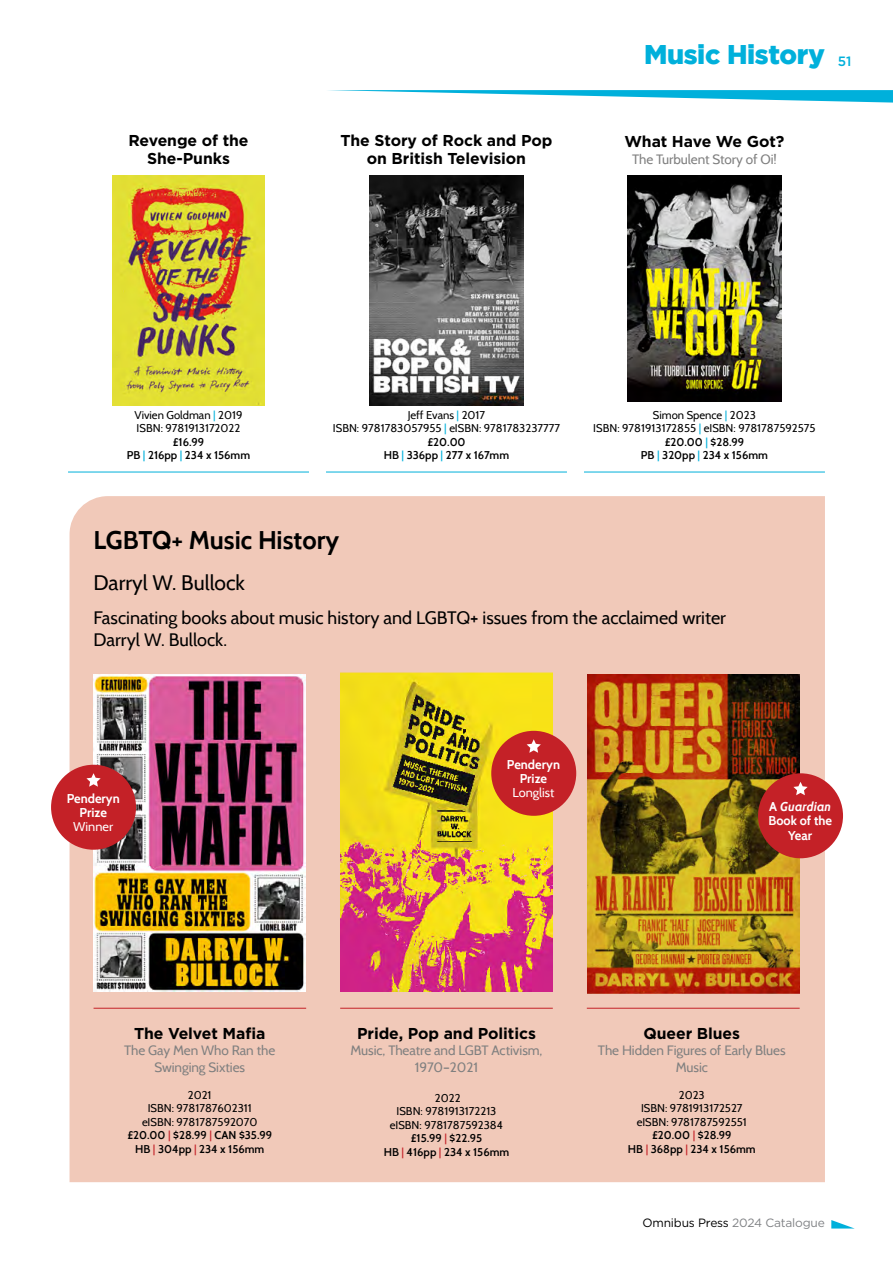
<style>
.page{position:relative;width:893px;height:1263px;background:#fff}
.page>*{position:absolute;margin:0;border:0;box-sizing:border-box;transform-origin:0 0}
.t1{font:900 27px "Gotham";letter-spacing:-.015em;color:#00b0db}
.t2{font:700 25.5px "Cabin";color:#000}
.t3{font:21px "Cabin";color:#000}
.t4{font:18px/21.6px "Cabin";color:#000}
.t5{font:700 15.75px/17.2px "Gotham";letter-spacing:-.005em;color:#000;text-align:center}
.t6{font:13.5px/16.5px "Cabin";letter-spacing:-.005em;color:#808080;text-align:center}
.t7{font:500 13.5px "Gotham";color:#00b0db}
.t8{font:700 12.75px/14.2px "Cabin";color:#fff;text-align:center}
.t9{font:12.75px "Cabin";color:#fff}
.t10{font:12px "Gotham";letter-spacing:-.015em;color:#808285}
.t11{font:11.25px/13.5px "Cabin";color:#000;text-align:center}
.t12{font:600 11.25px/13.5px "Cabin";color:#000;text-align:center}
.s1{color:#00b0db}
.s2{font-weight:600}
.s3{font-weight:600;color:#00b0db}
.s4{font-weight:600;color:#c42128}
.s5{font-style:italic}
.s6{color:#000}
</style>
<div class="page">
<svg style="left:831px;top:1220px;width:22px;height:8px"></svg>
<svg style="left:328px;top:90px;width:565px;height:13px"></svg>
<hr style="left:68px;top:472px;width:241px;height:1px;background:#00b0db">
<hr style="left:326px;top:472px;width:241px;height:1px;background:#00b0db">
<hr style="left:584px;top:472px;width:241px;height:1px;background:#00b0db">
<div style="left:70px;top:496px;width:755px;height:686px;background:#f1c9b9"></div>
<img style="left:628px;top:176px;width:153px;height:226px">
<img style="left:370px;top:176px;width:153px;height:229px">
<img style="left:113px;top:176px;width:151px;height:229px">
<img style="left:340px;top:673px;width:213px;height:319px">
<img style="left:93px;top:674px;width:213px;height:318px">
<img style="left:587px;top:674px;width:213px;height:319px">
<div style="left:51px;top:765px;width:85px;height:85px;background:#c42127;border-radius:50%"></div>
<svg style="left:86px;top:773px;width:15px;height:14px"></svg>
<div style="left:491px;top:731px;width:85px;height:85px;background:#c42127;border-radius:50%"></div>
<svg style="left:527px;top:739px;width:14px;height:14px"></svg>
<div style="left:758px;top:773px;width:85px;height:85px;background:#c42127;border-radius:50%"></div>
<svg style="left:793px;top:782px;width:15px;height:13px"></svg>
<hr style="left:94px;top:1008px;width:212px;height:1px;background:#c42127">
<hr style="left:340px;top:1008px;width:213px;height:1px;background:#c42127">
<hr style="left:587px;top:1008px;width:213px;height:1px;background:#c42127">
<h3 class="t5" style="left:128px;top:132px;width:122px">Revenge of the<br>She-Punks</h3>
<h3 class="t5" style="left:341px;top:132px;width:213px">The Story of Rock and Pop on British Television</h3>
<h1 class="t1" style="left:644px;top:39px;width:182px">Music History</h1>
<p class="t7" style="left:838px;top:54px;width:15px">51</p>
<h3 class="t5" style="left:624px;top:133px;width:161px">What Have We Got?</h3>
<p class="t6" style="left:632px;top:151px;width:146px">The Turbulent Story of Oi!</p>
<p class="t11" style="left:134px;top:408px;width:110px;text-align:left">Vivien Goldman <span class="s1">|</span> 2019<br>ISBN: 9781913172022</p>
<p class="t12" style="left:127px;top:435px;width:125px">£16.99<br>PB <span class="s1">|</span> 216pp <span class="s1">|</span> 234 x 156mm</p>
<p class="t11" style="left:333px;top:408px;width:229px">Jeff Evans <span class="s1">|</span> 2017<br>ISBN: 9781783057955 <span class="s1">|</span> eISBN: 9781783237777 <span class="s2">£20.00<br>HB</span> <span class="s3">|</span> <span class="s2">336pp</span> <span class="s3">|</span> <span class="s2">277 x 167mm</span></p>
<h2 class="t2" style="left:94px;top:524px;width:247px">LGBTQ+ Music History</h2>
<h3 class="t3" style="left:94px;top:570px;width:153px">Darryl W. Bullock</h3>
<p class="t11" style="left:593px;top:408px;width:224px">Simon Spence <span class="s1">|</span> 2023<br>ISBN: 9781913172855 <span class="s1">|</span> eISBN: 9781787592575 <span class="s2">£20.00</span> <span class="s3">|</span> <span class="s2">$28.99<br>PB</span> <span class="s3">|</span> <span class="s2">320pp</span> <span class="s3">|</span> <span class="s2">234 x 156mm</span></p>
<h3 class="t4" style="left:94px;top:607px;width:634px">Fascinating books about music history and LGBTQ+ issues from the acclaimed writer<br>Darryl W. Bullock.</h3>
<p class="t8" style="left:67px;top:791px;width:55px">Penderyn<br>Prize</p>
<p class="t9" style="left:73px;top:819px;width:41px">Winner</p>
<h3 class="t5" style="left:134px;top:1024px;width:133px">The Velvet Mafia</h3>
<p class="t6" style="left:124px;top:1042px;width:153px">The Gay Men Who Ran the<br>Swinging Sixties</p>
<p class="t11" style="left:127px;top:1088px;width:146px">2021<br>ISBN: 9781787602311<br>eISBN: 9781787592070 <span class="s2">£20.00</span> <span class="s4">|</span> <span class="s2">$28.99</span> <span class="s4">|</span> <span class="s2">CAN $35.99<br>HB</span> <span class="s4">|</span> <span class="s2">304pp</span> <span class="s4">|</span> <span class="s2">234 x 156mm</span></p>
<p class="t8" style="left:507px;top:757px;width:55px">Penderyn<br>Prize</p>
<p class="t9" style="left:512px;top:785px;width:44px">Longlist</p>
<p class="t8" style="left:768px;top:800px;width:65px">A <span class="s5">Guardian<br></span>Book of the<br>Year</p>
<h3 class="t5" style="left:357px;top:1024px;width:180px">Pride, Pop and Politics</h3>
<p class="t6" style="left:350px;top:1042px;width:194px">Music, Theatre and LGBT Activism,<br>1970–2021</p>
<p class="t11" style="left:384px;top:1091px;width:127px">2022<br>ISBN: 9781913172213 eISBN: 9781787592384 <span class="s2">£15.99</span> <span class="s4">|</span> <span class="s2">$22.95<br>HB</span> <span class="s4">|</span> <span class="s2">416pp</span> <span class="s4">|</span> <span class="s2">234 x 156mm</span></p>
<h3 class="t5" style="left:643px;top:1024px;width:98px">Queer Blues</h3>
<p class="t6" style="left:598px;top:1042px;width:189px">The Hidden Figures of Early Blues<br>Music</p>
<p class="t11" style="left:628px;top:1088px;width:129px">2023<br>ISBN: 9781913172527 eISBN: 9781787592551 <span class="s2">£20.00</span> <span class="s4">|</span> <span class="s2">$28.99<br>HB</span> <span class="s4">|</span> <span class="s2">368pp</span> <span class="s4">|</span> <span class="s2">234 x 156mm</span></p>
<p class="t10" style="left:642px;top:1216px;width:184px"><span class="s6">Omnibus Press</span> 2024 Catalogue</p>
</div>
